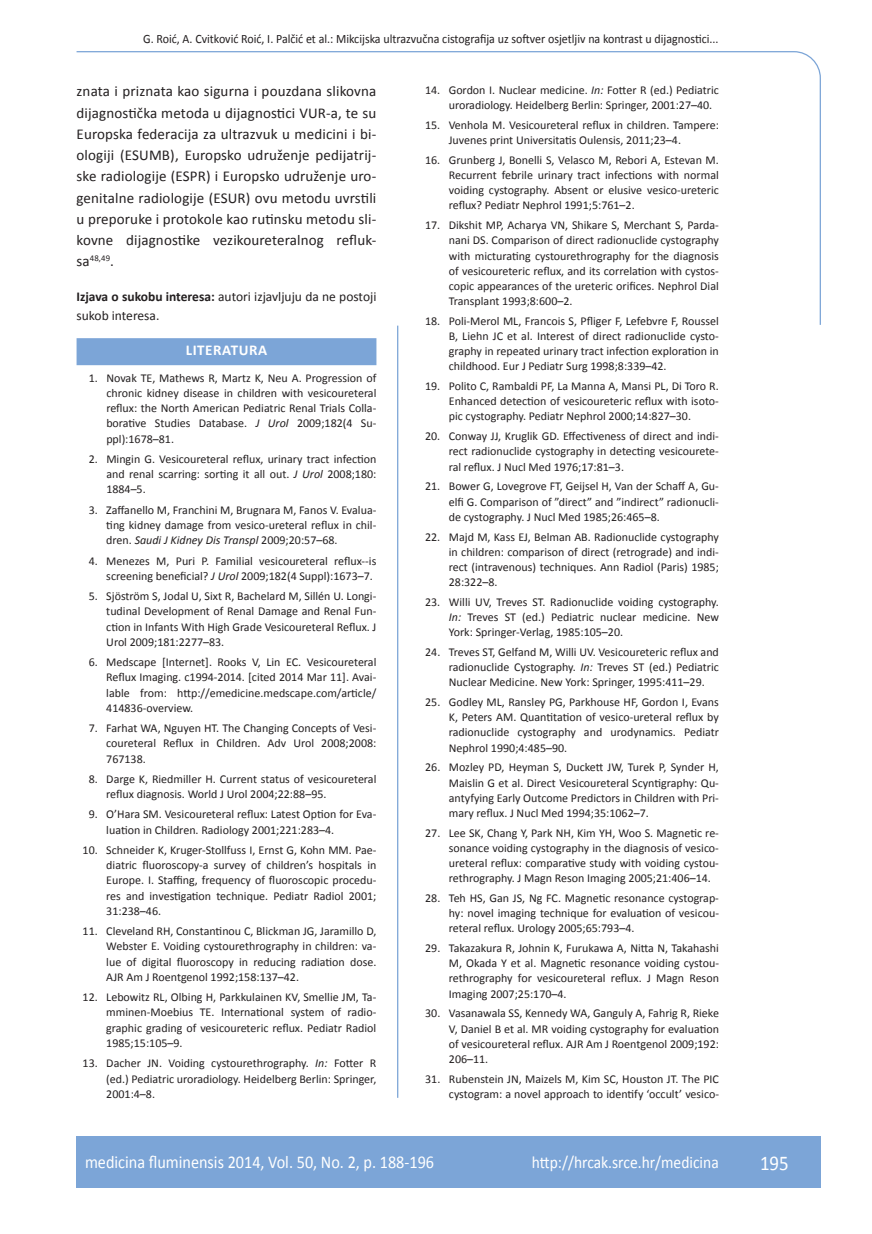
<style>
.page{position:relative;width:872px;height:1234px;background:#fff}
.page>*{position:absolute;margin:0;border:0;box-sizing:border-box;transform-origin:0 0}
.t1{font:21px "Calibri";color:#fff;scale:.9 1}
.t2{font:18px "Calibri";color:#fff;scale:.9 1}
.t3{font:17.25px "Calibri";color:#fff;scale:.9 1}
.t4{font:15px/21.1px "Calibri";letter-spacing:.01em;color:#231f20;text-align:justify}
.t5{font:700 15px "Calibri";letter-spacing:.04em;color:#fff}
.t6{font:13.5px/18.1px "Calibri";color:#231f20}
.t7{font:12.75px "Calibri";color:#231f20;scale:.94 1}
.t8{font:12px/15.1px "Calibri";color:#231f20;text-align:justify}
.t9{font:8.7px "Calibri";color:#231f20}
.s1{font-size:15px}
.s2{font-weight:700}
.s3{font-style:italic}
</style>
<div class="page">
<svg style="left:76px;top:51px;width:745px;height:275px"></svg>
<hr style="left:397px;top:325px;width:1px;height:772px;background:#7ca5d7">
<div style="left:77px;top:1135px;width:744px;height:51px;background:#7ca5d7"></div>
<div style="left:77px;top:338px;width:299px;height:27px;background:#7ca5d7"></div>
<p class="t7" style="left:143px;top:30px;width:613px">G. Roić, A. Cvitković Roić, I. Palčić et al.: Mikcijska ultrazvučna cistografija uz softver osjetljiv na kontrast u dijagnostici...</p>
<p class="t4" style="left:77px;top:80px;width:301px">znata i priznata kao sigurna i pouzdana slikovna dijagnostička metoda u dijagnostici VUR-a, te su Europska federacija za ultrazvuk u medicini i bi&shy;ologiji (ESUMB), Europsko udruženje pedijatrij&shy;ske radiologije (ESPR) i Europsko udruženje uro&shy;genitalne radiologije (ESUR) ovu metodu uvrstili u preporuke i protokole kao rutinsku metodu sli&shy;kovne dijagnostike vezikoureteralnog refluk-</p>
<p class="t9" style="left:77px;top:253px;width:39px"><span class="s1">sa</span>48,49<span class="s1">.</span></p>
<p class="t6" style="left:77px;top:287px;width:301px"><span class="s2">Izjava o sukobu interesa:</span> autori izjavljuju da ne postoji sukob interesa.</p>
<p class="t5" style="left:186px;top:341px;width:83px">LITERATURA</p>
<p class="t8" style="left:106px;top:369px;width:271px;text-indent:-18px">1. Novak TE, Mathews R, Martz K, Neu A. Progression of chronic kidney disease in children with vesicoureteral reflux: the North American Pediatric Renal Trials Colla&shy;borative Studies Database. <span class="s3">J Urol</span> 2009;182(4 Su&shy;ppl):1678–81.</p>
<p class="t8" style="left:106px;top:450px;width:272px;text-indent:-18px">2. Mingin G. Vesicoureteral reflux, urinary tract infection and renal scarring: sorting it all out. <span class="s3">J Urol</span> 2008;180:<br>1884–5.</p>
<p class="t8" style="left:106px;top:501px;width:271px;text-indent:-18px">3. Zaffanello M, Franchini M, Brugnara M, Fanos V. Evalua&shy;ting kidney damage from vesico-ureteral reflux in chil&shy;dren. <span class="s3">Saudi J Kidney Dis Transpl</span> 2009;20:57–68.</p>
<p class="t8" style="left:89px;top:552px;width:289px;text-align:right">4. Menezes M, Puri P. Familial vesicoureteral reflux--is screening beneficial? <span class="s3">J Urol</span> 2009;182(4 Suppl):1673–7.</p>
<p class="t8" style="left:106px;top:588px;width:271px;text-indent:-18px">5. Sjöström S, Jodal U, Sixt R, Bachelard M, Sillén U. Longi&shy;tudinal Development of Renal Damage and Renal Fun&shy;ction in Infants With High Grade Vesicoureteral Reflux. J Urol 2009;181:2277–83.</p>
<p class="t8" style="left:106px;top:653px;width:272px;text-indent:-18px">6. Medscape [Internet]. Rooks V, Lin EC. Vesicoureteral Reflux Imaging. c1994-2014. [cited 2014 Mar 11]. Avai&shy;lable from: http://emedicine.medscape.com/article/ 414836-overview.</p>
<p class="t8" style="left:106px;top:719px;width:272px;text-indent:-18px">7. Farhat WA, Nguyen HT. The Changing Concepts of Vesi&shy;coureteral Reflux in Children. Adv Urol 2008;2008:<br>767138.</p>
<p class="t8" style="left:106px;top:770px;width:272px;text-indent:-18px">8. Darge K, Riedmiller H. Current status of vesicoureteral reflux diagnosis. World J Urol 2004;22:88–95.</p>
<p class="t8" style="left:106px;top:806px;width:271px;text-indent:-18px">9. O’Hara SM. Vesicoureteral reflux: Latest Option for Eva&shy;luation in Children. Radiology 2001;221:283–4.</p>
<p class="t8" style="left:106px;top:841px;width:271px;text-indent:-24px">10. Schneider K, Kruger-Stollfuss I, Ernst G, Kohn MM. Pae&shy;diatric fluoroscopy-a survey of children’s hospitals in Europe. I. Staffing, frequency of fluoroscopic procedu&shy;res and investigation technique. Pediatr Radiol 2001; 31:238–46.</p>
<p class="t8" style="left:106px;top:922px;width:271px;text-indent:-24px">11. Cleveland RH, Constantinou C, Blickman JG, Jaramillo D, Webster E. Voiding cystourethrography in children: va&shy;lue of digital fluoroscopy in reducing radiation dose.<br>AJR Am J Roentgenol 1992;158:137–42.</p>
<p class="t8" style="left:106px;top:988px;width:272px;text-indent:-24px">12. Lebowitz RL, Olbing H, Parkkulainen KV, Smellie JM, Ta&shy;mminen-Moebius TE. International system of radio&shy;graphic grading of vesicoureteric reflux. Pediatr Radiol 1985;15:105–9.</p>
<p class="t8" style="left:106px;top:1054px;width:272px;text-indent:-24px">13. Dacher JN. Voiding cystourethrography. <span class="s3">In:</span> Fotter R (ed.) Pediatric uroradiology. Heidelberg Berlin: Springer, 2001:4–8.</p>
<p class="t8" style="left:449px;top:82px;width:272px;text-indent:-24px">14. Gordon I. Nuclear medicine. <span class="s3">In:</span> Fotter R (ed.) Pediatric uroradiology. Heidelberg Berlin: Springer, 2001:27–40.</p>
<p class="t8" style="left:449px;top:117px;width:272px;text-indent:-24px">15. Venhola M. Vesicoureteral reflux in children. Tampere:<br>Juvenes print Universitatis Oulensis, 2011;23–4.</p>
<p class="t8" style="left:449px;top:152px;width:271px;text-indent:-24px">16. Grunberg J, Bonelli S, Velasco M, Rebori A, Estevan M.<br>Recurrent febrile urinary tract infections with normal voiding cystography. Absent or elusive vesico-ureteric reflux? Pediatr Nephrol 1991;5:761–2.</p>
<p class="t8" style="left:449px;top:217px;width:271px;text-indent:-24px">17. Dikshit MP, Acharya VN, Shikare S, Merchant S, Parda&shy;nani DS. Comparison of direct radionuclide cystography with micturating cystourethrography for the diagnosis of vesicoureteric reflux, and its correlation with cystos&shy;copic appearances of the ureteric orifices. Nephrol Dial Transplant 1993;8:600–2.</p>
<p class="t8" style="left:449px;top:313px;width:271px;text-indent:-24px">18. Poli-Merol ML, Francois S, Pfliger F, Lefebvre F, Roussel B, Liehn JC et al. Interest of direct radionuclide cysto&shy;graphy in repeated urinary tract infection exploration in childhood. Eur J Pediatr Surg 1998;8:339–42.</p>
<p class="t8" style="left:449px;top:378px;width:271px;text-indent:-24px">19. Polito C, Rambaldi PF, La Manna A, Mansi PL, Di Toro R.<br>Enhanced detection of vesicoureteric reflux with isoto&shy;pic cystography. Pediatr Nephrol 2000;14:827–30.</p>
<p class="t8" style="left:449px;top:428px;width:271px;text-indent:-24px">20. Conway JJ, Kruglik GD. Effectiveness of direct and indi&shy;rect radionuclide cystography in detecting vesicourete&shy;ral reflux. J Nucl Med 1976;17:81–3.</p>
<p class="t8" style="left:449px;top:478px;width:271px;text-indent:-24px">21. Bower G, Lovegrove FT, Geijsel H, Van der Schaff A, Gu&shy;elfi G. Comparison of ”direct” and ”indirect” radionucli&shy;de cystography. J Nucl Med 1985;26:465–8.</p>
<p class="t8" style="left:449px;top:528px;width:271px;text-indent:-24px">22. Majd M, Kass EJ, Belman AB. Radionuclide cystography in children: comparison of direct (retrograde) and indi&shy;rect (intravenous) techniques. Ann Radiol (Paris) 1985; 28:322–8.</p>
<p class="t8" style="left:449px;top:593px;width:272px;text-indent:-24px">23. Willi UV, Treves ST. Radionuclide voiding cystography.<br><span class="s3">In:</span> Treves ST (ed.) Pediatric nuclear medicine. New York: Springer-Verlag, 1985:105–20.</p>
<p class="t8" style="left:449px;top:643px;width:272px;text-indent:-24px">24. Treves ST, Gelfand M, Willi UV. Vesicoureteric reflux and radionuclide Cystography. <span class="s3">In:</span> Treves ST (ed.) Pediatric Nuclear Medicine. New York: Springer, 1995:411–29.</p>
<p class="t8" style="left:449px;top:693px;width:271px;text-indent:-24px">25. Godley ML, Ransley PG, Parkhouse HF, Gordon I, Evans K, Peters AM. Quantitation of vesico-ureteral reflux by radionuclide cystography and urodynamics. Pediatr Nephrol 1990;4:485–90.</p>
<p class="t8" style="left:449px;top:759px;width:271px;text-indent:-24px">26. Mozley PD, Heyman S, Duckett JW, Turek P, Synder H, Maislin G et al. Direct Vesicoureteral Scyntigraphy: Qu&shy;antyfying Early Outcome Predictors in Children with Pri&shy;mary reflux. J Nucl Med 1994;35:1062–7.</p>
<p class="t8" style="left:449px;top:824px;width:271px;text-indent:-24px">27. Lee SK, Chang Y, Park NH, Kim YH, Woo S. Magnetic re&shy;sonance voiding cystography in the diagnosis of vesico&shy;ureteral reflux: comparative study with voiding cystou&shy;rethrography. J Magn Reson Imaging 2005;21:406–14.</p>
<p class="t8" style="left:449px;top:889px;width:271px;text-indent:-24px">28. Teh HS, Gan JS, Ng FC. Magnetic resonance cystograp&shy;hy: novel imaging technique for evaluation of vesicou&shy;reteral reflux. Urology 2005;65:793–4.</p>
<p class="t8" style="left:449px;top:939px;width:271px;text-indent:-24px">29. Takazakura R, Johnin K, Furukawa A, Nitta N, Takahashi M, Okada Y et al. Magnetic resonance voiding cystou&shy;rethrography for vesicoureteral reflux. J Magn Reson Imaging 2007;25:170–4.</p>
<p class="t8" style="left:449px;top:1005px;width:272px;text-indent:-24px">30. Vasanawala SS, Kennedy WA, Ganguly A, Fahrig R, Rieke V, Daniel B et al. MR voiding cystography for evaluation of vesicoureteral reflux. AJR Am J Roentgenol 2009;192:<br>206–11.</p>
<p class="t8" style="left:425px;top:1070px;width:295px;text-align:right">31. Rubenstein JN, Maizels M, Kim SC, Houston JT. The PIC cystogram: a novel approach to identify ‘occult’ vesico-</p>
<h2 class="t2" style="left:85px;top:1150px;width:389px">medicina fluminensis 2014, Vol. 50, No. 2, p. 188-196</h2>
<h3 class="t3" style="left:532px;top:1151px;width:209px">http://hrcak.srce.hr/medicina</h3>
<h1 class="t1" style="left:760px;top:1149px;width:33px">195</h1>
</div>
